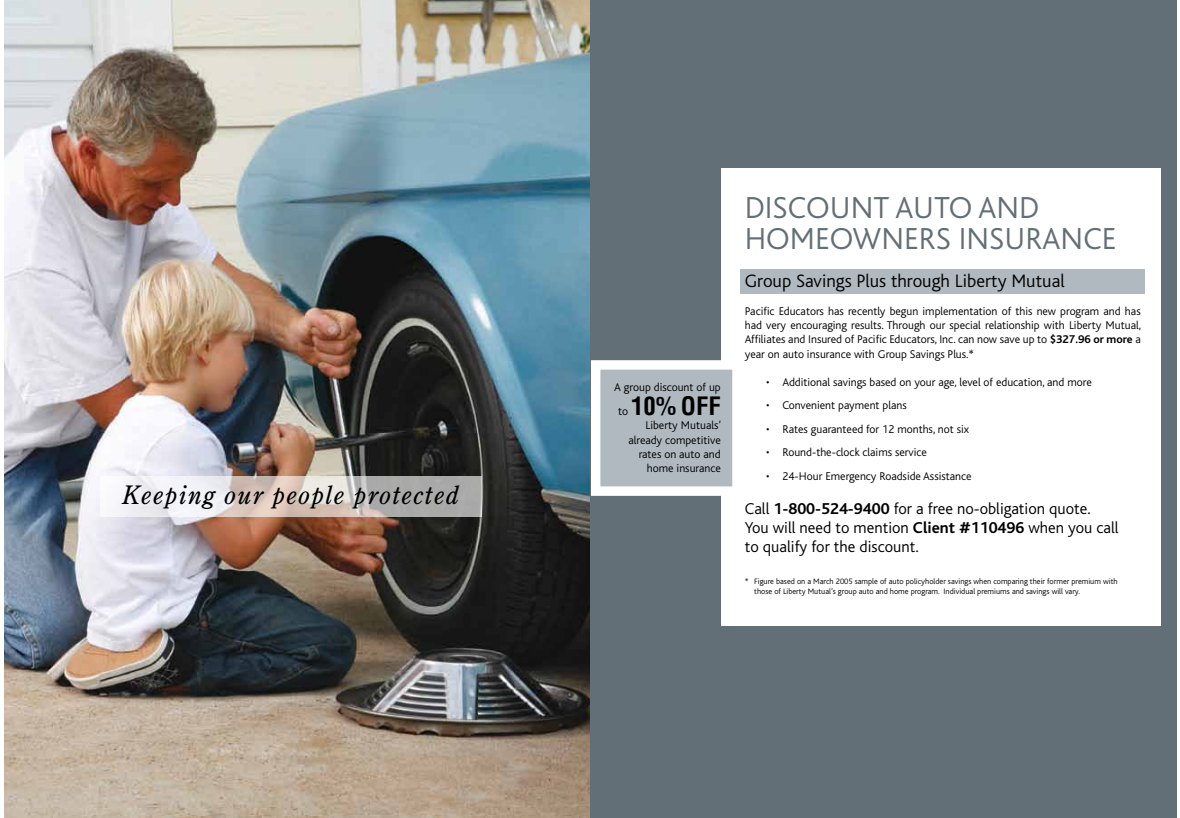
<style>
.page{position:relative;width:1180px;height:818px;background:#fff}
.page>*{position:absolute;margin:0;border:0;box-sizing:border-box;transform-origin:0 0}
.t1{font:300 31.75px "Bliss";color:#626f76}
.t2{font:italic 25.25px "Century Old Style";letter-spacing:.05em;color:#000}
.t3{font:700 condensed 24.75px "Helvetica LT Std";color:#000}
.t4{font:300 18.88px "Bliss";color:#000}
.t5{font:300 16.5px/18.9px "Bliss";color:#000}
.t6{font:300 11.75px/14.1px "Bliss";color:#000;text-align:right}
.t7{font:300 8.25px/10.6px "Bliss";color:#000}
.s1{font-family:"Bliss";font-weight:300;font-stretch:normal;font-size:11.75px}
.s2{font-weight:700}
</style>
<div class="page">
<img style="left:5px;top:0;width:585px;height:817px">
<div style="left:590px;top:0;width:587px;height:818px;background:#626f76"></div>
<div style="left:721px;top:168px;width:440px;height:457px;background:#fff"></div>
<div style="left:740px;top:269px;width:405px;height:24px;background:#afb9bf"></div>
<div style="left:591px;top:360px;width:150px;height:136px;background:#afb9bf;border:9px solid #fff"></div>
<svg style="left:100px;top:476px;width:382px;height:41px"></svg>
<h2 class="t2" style="left:122px;top:478px;width:338px">Keeping our people protected</h2>
<p class="t6" style="left:614px;top:380px;width:108px">A group discount of up</p>
<h3 class="t3" style="left:618px;top:391px;width:104px"><span class="s1">to</span> 10% OFF</h3>
<p class="t6" style="left:628px;top:419px;width:94px">Liberty Mutuals’ already competitive rates on auto and home insurance</p>
<h1 class="t1" style="left:745px;top:190px;width:37px">Discount</h1>
<h1 class="t1" style="left:895px;top:190px;width:35px">Autoand</h1>
<h1 class="t1" style="left:745px;top:222px;width:41px">Homeowners</h1>
<h1 class="t1" style="left:959px;top:222px;width:159px">INSURANCE</h1>
<h3 class="t4" style="left:745px;top:271px;width:321px">Group Savings Plus through Liberty Mutual</h3>
<p class="t6" style="left:745px;top:304px;width:398px;text-align:justify">Pacific Educators has recently begun implementation of this new program and has had very encouraging results. Through our special relationship with Liberty Mutual, Affiliates and Insured of Pacific Educators, Inc. can now save up to <span class="s2">$327.96 or more</span> a year on auto insurance with Group Savings Plus.*</p>
<p class="t6" style="left:766px;top:375px;width:327px">• Additional savings based on your age, level of education, and more</p>
<p class="t6" style="left:766px;top:398px;width:142px">• Convenient payment plans</p>
<p class="t6" style="left:766px;top:422px;width:205px">• Rates guaranteed for 12 months, not six</p>
<p class="t6" style="left:766px;top:445px;width:162px">• Round-the-clock claims service</p>
<p class="t6" style="left:766px;top:469px;width:207px">• 24-Hour Emergency Roadside Assistance</p>
<h3 class="t5" style="left:745px;top:499px;width:375px">Call <span class="s2">1-800-524-9400</span> for a free no-obligation quote.<br>You will need to mention <span class="s2">Client #110496</span> when you call to qualify for the discount.</h3>
<p class="t7" style="left:754px;top:575px;width:365px;text-indent:-9px">* Figure based on a March 2005 sample of auto policyholder savings when comparing their former premium with those of Liberty Mutual’s group auto and home program. Individual premiums and savings will vary.</p>
</div>
